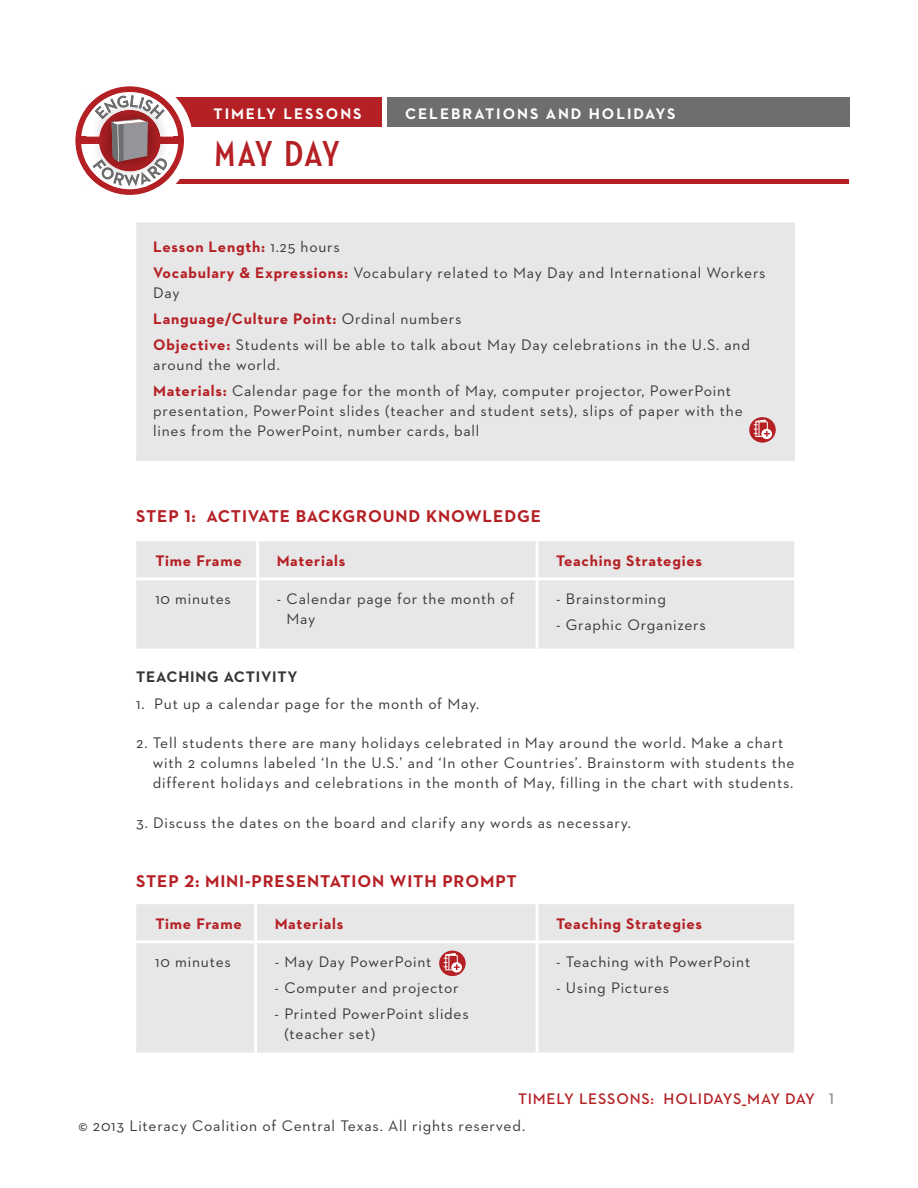
<style>
.page{position:relative;width:918px;height:1188px;background:#fff}
.page>*{position:absolute;margin:0;border:0;box-sizing:border-box;transform-origin:0 0}
.t1{font:36.9px "Neutraface Condensed Bold Alt";letter-spacing:.01em;color:#b52025}
.t2{font:700 17.4px "Neutraface 2 Text";letter-spacing:.05em;color:#b52025}
.t3{font:15.6px/19.8px "Neutraface 2 Text";letter-spacing:.05em;color:#393736}
.t4{font:700 15.6px "Neutraface 2 Text";letter-spacing:.05em;color:#b52025}
.t5{font:700 15.6px "Neutraface 2 Text";letter-spacing:.125em;color:#fff}
.t6{font:600 15.6px "Neutraface 2 Text";letter-spacing:.05em;color:#b52025}
.t7{font:700 15.6px "Neutraface 2 Text";letter-spacing:.05em;color:#393736}
.s1{font-weight:700;color:#b52025}
.s2{color:#939598}
</style>
<div class="page">
<div style="left:137px;top:98px;width:260px;height:29px;background:#b52025"></div>
<div style="left:383px;top:98px;width:466px;height:29px;background:#6d6e70"></div>
<div style="left:382px;top:90px;width:5px;height:40px;background:#fff"></div>
<div style="left:117px;top:179px;width:732px;height:5px;background:#b52025"></div>
<svg style="left:75px;top:86px;width:118px;height:109px"></svg>
<div style="left:136px;top:222px;width:659px;height:239px;background:#e7e7e7"></div>
<div style="left:136px;top:541px;width:658px;height:108px;background:#e7e7e7"></div>
<hr style="left:256px;top:541px;width:3px;height:36px;background:#fff">
<hr style="left:536px;top:541px;width:2px;height:36px;background:#fff">
<hr style="left:136px;top:577px;width:401px;height:3px;background:#fff">
<hr style="left:256px;top:580px;width:3px;height:69px;background:#fff">
<hr style="left:537px;top:577px;width:257px;height:3px;background:#fff">
<hr style="left:536px;top:580px;width:2px;height:69px;background:#fff">
<div style="left:136px;top:904px;width:658px;height:149px;background:#e7e7e7"></div>
<hr style="left:254px;top:904px;width:3px;height:36px;background:#fff">
<hr style="left:536px;top:904px;width:2px;height:36px;background:#fff">
<hr style="left:136px;top:940px;width:401px;height:3px;background:#fff">
<hr style="left:254px;top:943px;width:3px;height:110px;background:#fff">
<hr style="left:537px;top:940px;width:257px;height:3px;background:#fff">
<hr style="left:536px;top:943px;width:2px;height:110px;background:#fff">
<svg style="left:749px;top:417px;width:27px;height:26px"></svg>
<div style="left:761px;top:429px;width:11px;height:10px;background:#fff;border-radius:50%"></div>
<svg style="left:754px;top:407px;width:16px;height:30px"></svg>
<svg style="left:439px;top:951px;width:27px;height:25px"></svg>
<svg style="left:451px;top:962px;width:11px;height:11px"></svg>
<svg style="left:444px;top:943px;width:16px;height:28px"></svg>
<p class="t5" style="left:214px;top:104px;width:150px">TIMELY LESSONS</p>
<p class="t5" style="left:405px;top:104px;width:272px">CELEBRATIONS AND HOLIDAYS</p>
<h1 class="t1" style="left:214px;top:140px;width:127px">MAY DAY</h1>
<p class="t3" style="left:153px;top:233px;width:614px;line-height:26.2px"><span class="s1">Lesson Length:</span> 1.25 hours<br><span class="s1">Vocabulary &amp; Expressions:</span> Vocabulary related to May Day and International Workers</p>
<p class="t3" style="left:153px;top:279px;width:598px;line-height:26.2px">Day<br><span class="s1">Language/Culture Point:</span> Ordinal numbers<br><span class="s1">Objective:</span> Students will be able to talk about May Day celebrations in the U.S. and</p>
<p class="t3" style="left:153px;top:351px;width:579px;line-height:26.2px">around the world.<br><span class="s1">Materials:</span> Calendar page for the month of May, computer projector, PowerPoint</p>
<p class="t3" style="left:153px;top:401px;width:591px">presentation, PowerPoint slides (teacher and student sets), slips of paper with the lines from the PowerPoint, number cards, ball</p>
<p class="t2" style="left:136px;top:506px;width:406px">STEP 1: ACTIVATE BACKGROUND KNOWLEDGE</p>
<p class="t4" style="left:155px;top:552px;width:88px">Time Frame</p>
<p class="t4" style="left:277px;top:552px;width:70px">Materials</p>
<p class="t4" style="left:556px;top:552px;width:148px">Teaching Strategies</p>
<p class="t3" style="left:155px;top:588px;width:77px">10 minutes</p>
<p class="t3" style="left:286px;top:588px;width:230px;text-indent:-10px">- Calendar page for the month of<br>May</p>
<p class="t3" style="left:556px;top:588px;width:111px">- Brainstorming</p>
<p class="t3" style="left:556px;top:615px;width:151px">- Graphic Organizers</p>
<p class="t7" style="left:136px;top:668px;width:163px">TEACHING ACTIVITY</p>
<p class="t3" style="left:136px;top:693px;width:344px">1. Put up a calendar page for the month of May.</p>
<p class="t3" style="left:153px;top:733px;width:643px;text-indent:-17px">2. Tell students there are many holidays celebrated in May around the world. Make a chart with 2 columns labeled ‘In the U.S.’ and ‘In other Countries’. Brainstorm with students the different holidays and celebrations in the month of May, filling in the chart with students.</p>
<p class="t3" style="left:136px;top:812px;width:496px">3. Discuss the dates on the board and clarify any words as necessary.</p>
<p class="t2" style="left:136px;top:871px;width:382px">STEP 2: MINI-PRESENTATION WITH PROMPT</p>
<p class="t4" style="left:155px;top:915px;width:88px">Time Frame</p>
<p class="t4" style="left:275px;top:915px;width:70px">Materials</p>
<p class="t4" style="left:556px;top:915px;width:148px">Teaching Strategies</p>
<p class="t3" style="left:155px;top:951px;width:77px">10 minutes</p>
<p class="t3" style="left:275px;top:951px;width:158px">- May Day PowerPoint</p>
<p class="t3" style="left:275px;top:978px;width:186px">- Computer and projector</p>
<p class="t3" style="left:284px;top:1004px;width:186px;text-indent:-10px">- Printed PowerPoint slides (teacher set)</p>
<p class="t3" style="left:556px;top:951px;width:196px">- Teaching with PowerPoint</p>
<p class="t3" style="left:556px;top:978px;width:115px">- Using Pictures</p>
<p class="t6" style="left:518px;top:1088px;width:318px">TIMELY LESSONS: HOLIDAYS_MAY DAY <span class="s2">1</span></p>
<p class="t3" style="left:78px;top:1115px;width:448px">© 2013 Literacy Coalition of Central Texas. All rights reserved.</p>
</div>
